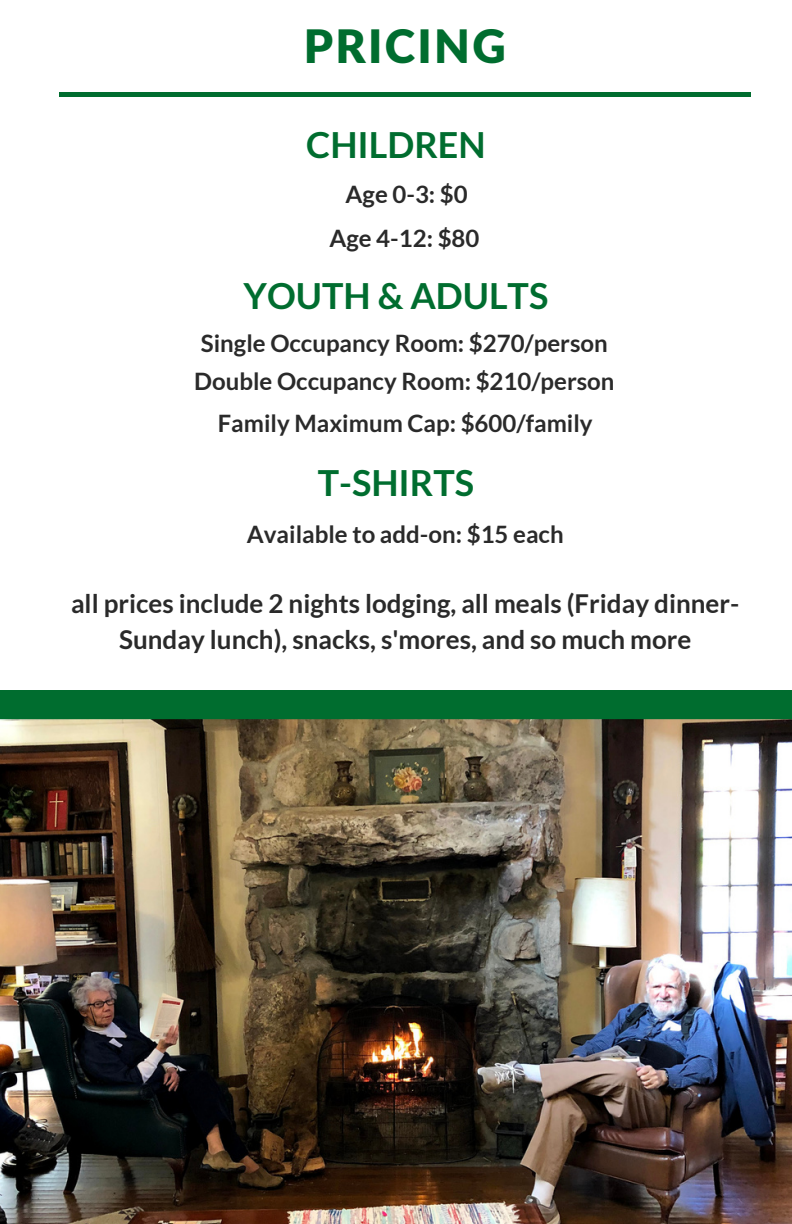
<style>
.page{position:relative;width:792px;height:1224px;background:#fff}
.page>*{position:absolute;margin:0;border:0;box-sizing:border-box;transform-origin:0 0}
.t1{font:900 46.2px "Lato Latin";letter-spacing:.05em;color:#006d2f}
.t2{font:700 36px "Lato";color:#006d2f}
.t3{font:700 26px/36px "Lato";color:#2a2a2a;text-align:center}
.t4{font:700 24px "Lato";color:#2a2a2a}
</style>
<div class="page">
<div style="left:59px;top:92px;width:692px;height:5px;background:#006d2f"></div>
<div style="left:0;top:690px;width:792px;height:431px;background:#006d2f"></div>
<img style="left:0;top:719px;width:792px;height:505px">
<p class="t1" style="left:304px;top:26px;width:203px">PRICING</p>
<p class="t2" style="left:306px;top:122px;width:181px">CHILDREN</p>
<p class="t4" style="left:346px;top:179px;width:124px">Age 0-3: $0</p>
<p class="t4" style="left:329px;top:224px;width:152px">Age 4-12: $80</p>
<p class="t2" style="left:244px;top:273px;width:306px">YOUTH &amp; ADULTS</p>
<p class="t4" style="left:201px;top:329px;width:408px">Single Occupancy Room: $270/person</p>
<p class="t4" style="left:194px;top:366px;width:422px">Double Occupancy Room: $210/person</p>
<p class="t4" style="left:218px;top:408px;width:376px">Family Maximum Cap: $600/family</p>
<p class="t2" style="left:318px;top:461px;width:158px">T-SHIRTS</p>
<p class="t4" style="left:247px;top:519px;width:318px">Available to add-on: $15 each</p>
<p class="t3" style="left:71px;top:585px;width:670px">all prices include 2 nights lodging, all meals (Friday dinner-<br>Sunday lunch), snacks, s'mores, and so much more</p>
</div>
